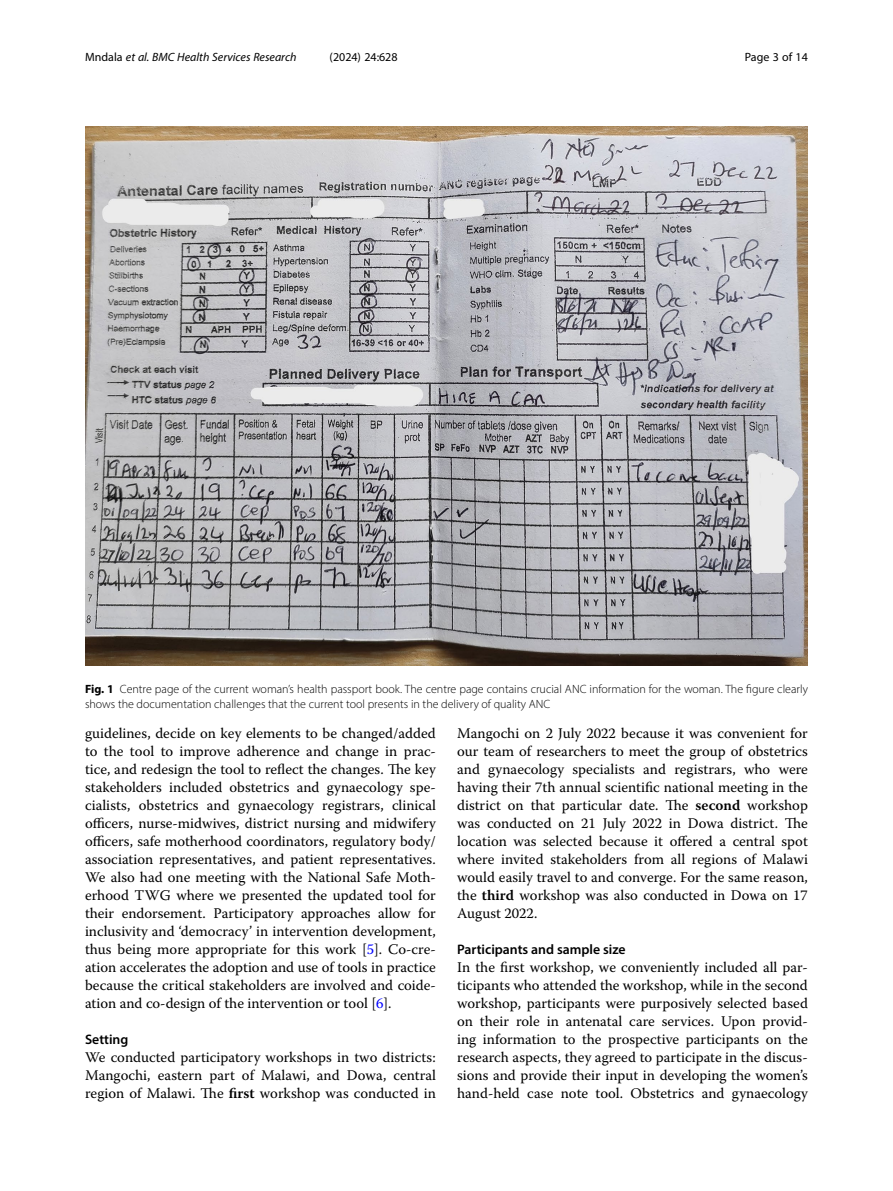
<style>
.page{position:relative;width:893px;height:1191px;background:#fff}
.page>*{position:absolute;margin:0;border:0;box-sizing:border-box;transform-origin:0 0}
.Body_Text{font:14.7px/18px "Warnock Pro";color:#000;text-align:justify}
.Head_2{font:600 13.8px "Myriad Pro";color:#000}
.Figure_Caption{font:300 12px/15px "Myriad Pro";color:#000}
.t1{font:italic 12px "Myriad Pro";color:#000}
.t2{font:12px "Myriad Pro";color:#000}
.s1{font-style:normal}
.s2{font-weight:700}
.s3{color:#00f}
.s4{font-weight:600}
</style>
<div class="page">
<img style="left:85px;top:126px;width:723px;height:539px">
<p class="t1" style="left:85px;top:50px;width:213px"><span class="s1">Mndala</span> et al. BMC Health Services Research</p>
<p class="t2" style="left:330px;top:50px;width:70px">(2024) 24:628</p>
<p class="t2" style="left:745px;top:50px;width:65px">Page 3 of 14</p>
<p class="Figure_Caption" style="left:85px;top:681px;width:724px"><span class="s2">Fig. 1</span> Centre page of the current woman’s health passport book. The centre page contains crucial ANC information for the woman. The figure clearly shows the documentation challenges that the current tool presents in the delivery of quality ANC</p>
<p class="Body_Text" style="left:85px;top:724px;width:352px">guidelines, decide on key elements to be changed/added to the tool to improve adherence and change in prac&shy;tice, and redesign the tool to reflect the changes. The key stakeholders included obstetrics and gynaecology spe&shy;cialists, obstetrics and gynaecology registrars, clinical officers, nurse-midwives, district nursing and midwifery officers, safe motherhood coordinators, regulatory body/ association representatives, and patient representatives.<br>We also had one meeting with the National Safe Moth&shy;erhood TWG where we presented the updated tool for their endorsement. Participatory approaches allow for inclusivity and ‘democracy’ in intervention development, thus being more appropriate for this work [<span class="s3">5</span>]. Co-cre&shy;ation accelerates the adoption and use of tools in practice because the critical stakeholders are involved and coide&shy;ation and co-design of the intervention or tool [<span class="s3">6</span>].</p>
<p class="Head_2" style="left:85px;top:1031px;width:45px">Setting</p>
<p class="Body_Text" style="left:85px;top:1048px;width:352px">We conducted participatory workshops in two districts:<br>Mangochi, eastern part of Malawi, and Dowa, central region of Malawi. The <span class="s4">first</span> workshop was conducted in</p>
<p class="Body_Text" style="left:457px;top:724px;width:352px">Mangochi on 2 July 2022 because it was convenient for our team of researchers to meet the group of obstetrics and gynaecology specialists and registrars, who were having their 7th annual scientific national meeting in the district on that particular date. The <span class="s4">second</span> workshop was conducted on 21 July 2022 in Dowa district. The location was selected because it offered a central spot where invited stakeholders from all regions of Malawi would easily travel to and converge. For the same reason, the <span class="s4">third</span> workshop was also conducted in Dowa on 17<br>August 2022.</p>
<p class="Head_2" style="left:457px;top:941px;width:170px">Participants and sample size</p>
<p class="Body_Text" style="left:457px;top:958px;width:352px">In the first workshop, we conveniently included all par&shy;ticipants who attended the workshop, while in the second workshop, participants were purposively selected based on their role in antenatal care services. Upon provid&shy;ing information to the prospective participants on the research aspects, they agreed to participate in the discus&shy;sions and provide their input in developing the women’s hand-held case note tool. Obstetrics and gynaecology</p>
</div>
